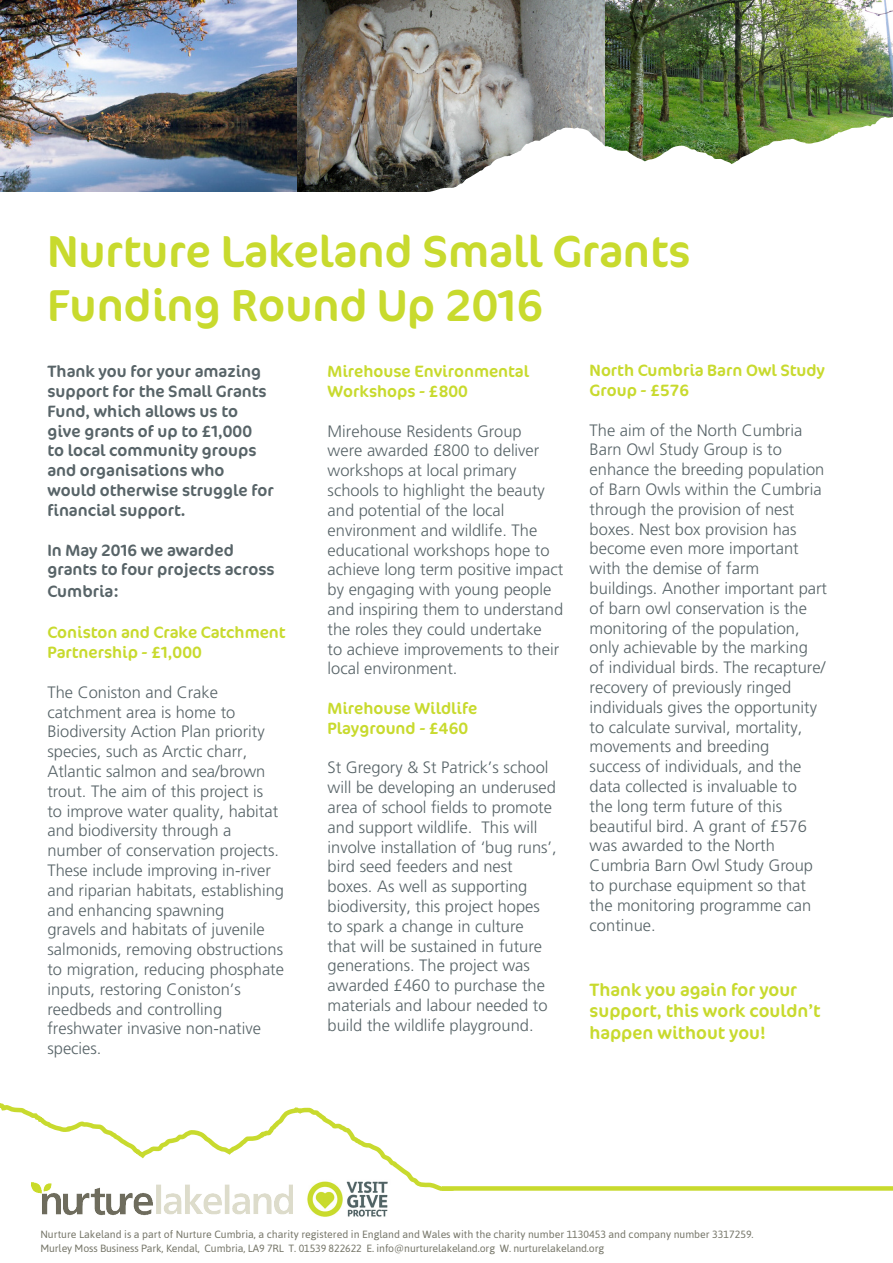
<style>
.page{position:relative;width:893px;height:1263px;background:#fff}
.page>*{position:absolute;margin:0;border:0;box-sizing:border-box;transform-origin:0 0}
.t1{font:45px/54px "Cocon";color:#c8da2e}
.t2{font:18px/21.6px "Cocon";color:#c8da2e}
.t3{font:300 16.5px/19.8px "Frutiger";color:#586468}
.t4{font:16.5px/19.8px "Cocon";color:#586468}
.t5{font:16.5px/19.8px "Cocon";color:#c8da2e}
.t6{font:10.5px/14.1px "Asap";color:#767669}
</style>
<div class="page">
<svg style="left:0;top:1103px;width:442px;height:88px"></svg>
<div style="left:442px;top:1186px;width:451px;height:5px;background:#c8da2e"></div>
<img style="left:298px;top:1171px;width:99px;height:46px">
<img style="left:32px;top:1176px;width:261px;height:40px">
<img style="left:0;top:0;width:893px;height:191px">
<img style="left:419px;top:115px;width:474px;height:77px">
<h1 class="t1" style="left:47px;top:225px;width:645px">Nurture Lakeland Small Grants<br>Funding Round Up 2016</h1>
<p class="t4" style="left:47px;top:362px;width:228px">Thank you for your amazing support for the Small Grants<br>Fund, which allows us to give grants of up to £1,000<br>to local community groups and organisations who would otherwise struggle for financial support.</p>
<p class="t4" style="left:47px;top:540px;width:229px">In May 2016 we awarded grants to four projects across</p>
<p class="t4" style="left:47px;top:582px;width:73px">Cumbria:</p>
<p class="t5" style="left:47px;top:623px;width:240px">Coniston and Crake Catchment<br>Partnership - £1,000</p>
<p class="t3" style="left:47px;top:682px;width:238px">The Coniston and Crake catchment area is home to<br>Biodiversity Action Plan priority species, such as Arctic charr,<br>Atlantic salmon and sea/brown trout. The aim of this project is<br>to improve water quality, habitat and biodiversity through a number of conservation projects.<br>These include improving in-river and riparian habitats, establishing and enhancing spawning<br>gravels and habitats of juvenile salmonids, removing obstructions to migration, reducing phosphate inputs, restoring Coniston’s reedbeds and controlling freshwater invasive non-native species.</p>
<p class="t5" style="left:328px;top:362px;width:203px">Mirehouse Environmental<br>Workshops - £800</p>
<p class="t3" style="left:328px;top:421px;width:237px">Mirehouse Residents Group<br>were awarded £800 to deliver workshops at local primary schools to highlight the beauty and potential of the local environment and wildlife. The educational workshops hope to achieve long term positive impact by engaging with young people and inspiring them to understand the roles they could undertake<br>to achieve improvements to their local environment.</p>
<p class="t5" style="left:328px;top:699px;width:151px">Mirehouse Wildlife<br>Playground - £460</p>
<p class="t3" style="left:328px;top:758px;width:231px">St Gregory &amp; St Patrick’s school will be developing an underused area of school fields to promote and support wildlife. This will involve installation of ‘bug runs’, bird seed feeders and nest boxes. As well as supporting biodiversity, this project hopes to spark a change in culture<br>that will be sustained in future generations. The project was awarded £460 to purchase the materials and labour needed to build the wildlife playground.</p>
<p class="t5" style="left:590px;top:361px;width:237px">North Cumbria Barn Owl Study<br>Group - £576</p>
<p class="t3" style="left:590px;top:420px;width:239px">The aim of the North Cumbria<br>Barn Owl Study Group is to enhance the breeding population of Barn Owls within the Cumbria through the provision of nest boxes. Nest box provision has become even more important with the demise of farm buildings. Another important part of barn owl conservation is the monitoring of the population, only achievable by the marking<br>of individual birds. The recapture/ recovery of previously ringed individuals gives the opportunity to calculate survival, mortality, movements and breeding<br>success of individuals, and the data collected is invaluable to<br>the long term future of this beautiful bird. A grant of £576 was awarded to the North<br>Cumbria Barn Owl Study Group to purchase equipment so that the monitoring programme can continue.</p>
<p class="t2" style="left:590px;top:979px;width:232px">Thank you again for your support, this work couldn’t happen without you!</p>
<p class="t6" style="left:40px;top:1227px;width:715px">Nurture Lakeland is a part of Nurture Cumbria, a charity registered in England and Wales with the charity number 1130453 and company number 3317259.<br>Murley Moss Business Park, Kendal, Cumbria, LA9 7RL T. 01539 822622 E. info@nurturelakeland.org W. nurturelakeland.org</p>
</div>
